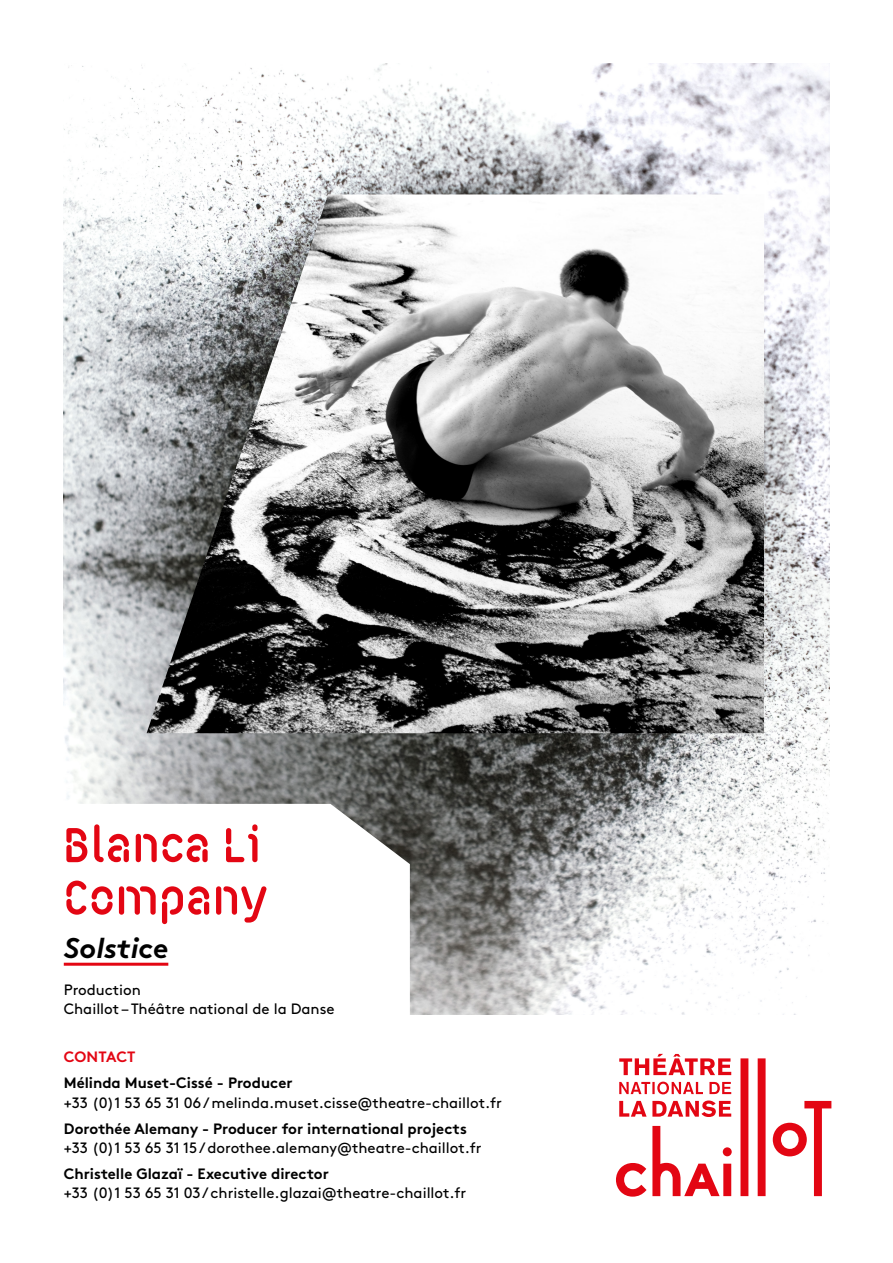
<style>
.page{position:relative;width:893px;height:1263px;background:#fff}
.page>*{position:absolute;margin:0;border:0;box-sizing:border-box;transform-origin:0 0}
.t1{font:52.5px/52.5px "Fluo";letter-spacing:.01em;color:#e30613}
.t2{font:italic 700 28.5px "Brown Pro";color:#000}
.t3{font:15px/19.5px "Brown Pro";color:#000}
.t4{font:700 15px "Brown Pro";color:#000}
.t5{font:700 15px "Brown Pro";letter-spacing:.005em;color:#e30613}
</style>
<div class="page">
<svg style="left:616px;top:1054px;width:215px;height:142px"></svg>
<img style="left:64px;top:64px;width:765px;height:950px">
<img style="left:147px;top:194px;width:617px;height:539px">
<svg style="left:63px;top:804px;width:347px;height:210px"></svg>
<hr style="left:64px;top:963px;width:104px;height:3px;background:#e30613">
<h1 class="t1" style="left:64px;top:822px;width:205px">Blanca Li<br>Company</h1>
<h2 class="t2" style="left:64px;top:925px;width:106px">Solstice</h2>
<p class="t3" style="left:64px;top:978px;width:273px">Production<br>Chaillot – Théâtre national de la Danse</p>
<p class="t5" style="left:64px;top:1045px;width:73px">CONTACT</p>
<p class="t4" style="left:64px;top:1071px;width:230px">Mélinda Muset-Cissé - Producer</p>
<p class="t3" style="left:64px;top:1091px;width:440px">+33 (0)1 53 65 31 06 / melinda.muset.cisse@theatre-chaillot.fr</p>
<p class="t4" style="left:64px;top:1116px;width:405px">Dorothée Alemany - Producer for international projects</p>
<p class="t3" style="left:64px;top:1137px;width:419px">+33 (0)1 53 65 31 15 / dorothee.alemany@theatre-chaillot.fr</p>
<p class="t4" style="left:64px;top:1161px;width:267px">Christelle Glazaï - Executive director</p>
<p class="t3" style="left:64px;top:1182px;width:404px">+33 (0)1 53 65 31 03 / christelle.glazai@theatre-chaillot.fr</p>
</div>
